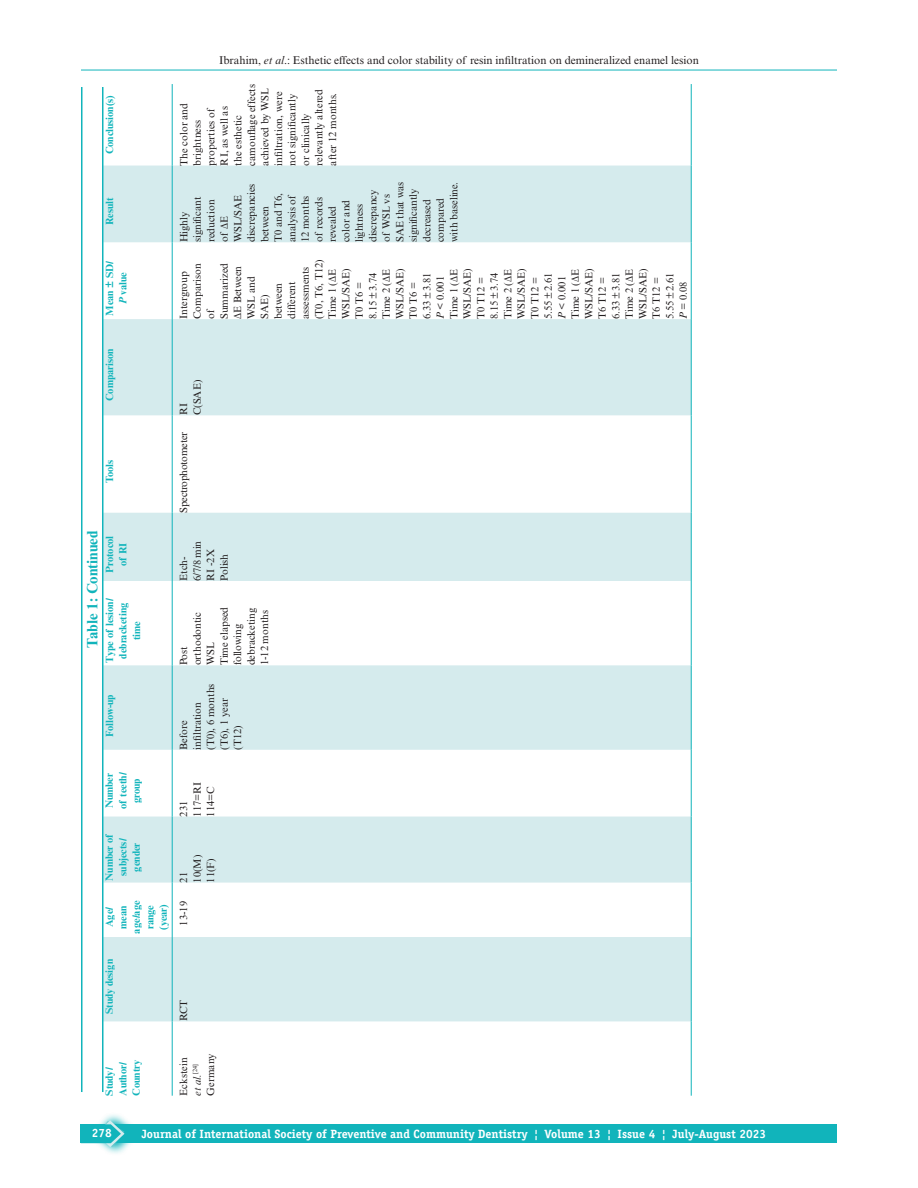
<style>
.page{position:relative;width:918px;height:1188px;background:#fff}
.page>*{position:absolute;margin:0;border:0;box-sizing:border-box;transform-origin:0 0}
.t1{font:700 15px "Times New Roman MT Std";color:#11b4bb}
.t2{font:700 12px "Officina Serif Std";color:#fff}
.t3{font:11.25px "Times New Roman MT Std";color:#231f20}
.t4{font:10.5px/13.5px "Times New Roman MT Std";color:#231f20}
.t5{font:700 10.5px/13.5px "Times New Roman MT Std";color:#11b4bb;text-align:center}
.t6{font:10.5px "Times New Roman MT Std";letter-spacing:-.03em;color:#231f20}
.s1{font-style:italic}
</style>
<div class="page">
<div style="left:81px;top:1124px;width:756px;height:19px;background:#11b4bb"></div>
<svg style="left:102px;top:1114px;width:29px;height:40px"></svg>
<svg style="left:81px;top:1120px;width:44px;height:27px"></svg>
<hr style="left:81px;top:70px;width:756px;height:1px;background:#11b4bb">
<svg style="left:104px;top:166px;width:587px;height:855px;fill:#d5ebed"></svg>
<hr style="left:172px;top:1021px;width:1px;height:75px;background:#11b4bb">
<hr style="left:172px;top:937px;width:1px;height:84px;background:#11b4bb">
<hr style="left:172px;top:883px;width:1px;height:54px;background:#11b4bb">
<hr style="left:172px;top:817px;width:1px;height:66px;background:#11b4bb">
<hr style="left:172px;top:750px;width:1px;height:67px;background:#11b4bb">
<hr style="left:172px;top:665px;width:1px;height:85px;background:#11b4bb">
<hr style="left:172px;top:581px;width:1px;height:84px;background:#11b4bb">
<hr style="left:172px;top:513px;width:1px;height:68px;background:#11b4bb">
<hr style="left:172px;top:415px;width:1px;height:98px;background:#11b4bb">
<hr style="left:172px;top:319px;width:1px;height:96px;background:#11b4bb">
<hr style="left:172px;top:242px;width:1px;height:77px;background:#11b4bb">
<hr style="left:172px;top:166px;width:1px;height:76px;background:#11b4bb">
<hr style="left:172px;top:84px;width:1px;height:82px;background:#11b4bb">
<hr style="left:691px;top:1021px;width:1px;height:75px;background:#11b4bb">
<hr style="left:691px;top:937px;width:1px;height:84px;background:#11b4bb">
<hr style="left:691px;top:883px;width:1px;height:54px;background:#11b4bb">
<hr style="left:691px;top:817px;width:1px;height:66px;background:#11b4bb">
<hr style="left:691px;top:750px;width:1px;height:67px;background:#11b4bb">
<hr style="left:691px;top:665px;width:1px;height:85px;background:#11b4bb">
<hr style="left:691px;top:581px;width:1px;height:84px;background:#11b4bb">
<hr style="left:691px;top:513px;width:1px;height:68px;background:#11b4bb">
<hr style="left:691px;top:415px;width:1px;height:98px;background:#11b4bb">
<hr style="left:691px;top:319px;width:1px;height:96px;background:#11b4bb">
<hr style="left:691px;top:242px;width:1px;height:77px;background:#11b4bb">
<hr style="left:691px;top:166px;width:1px;height:76px;background:#11b4bb">
<hr style="left:691px;top:84px;width:1px;height:82px;background:#11b4bb">
<hr style="left:81px;top:87px;width:1px;height:1005px;background:#11b4bb">
<hr style="left:102px;top:87px;width:2px;height:1005px;background:#11b4bb">
<p class="t5" style="left:103px;top:154px;width:61px;rotate:-90deg">Conclusion(s)</p>
<p class="t5" style="left:103px;top:225px;width:29px;rotate:-90deg">Result</p>
<p class="t5" style="left:103px;top:316px;width:57px;rotate:-90deg">Mean ± SD/<br><span class="s1">P</span> value</p>
<p class="t3" style="left:219px;top:54px;width:481px">Ibrahim, <span class="s1">et al</span>.: Esthetic effects and color stability of resin infiltration on demineralized enamel lesion</p>
<p class="t4" style="left:177px;top:166px;width:83px;rotate:-90deg">The color and brightness properties of<br>RI, as well as<br>the esthetic camouflage effects achieved by WSL infiltration, were not significantly or clinically relevantly altered after 12 months.</p>
<p class="t4" style="left:177px;top:242px;width:62px;rotate:-90deg">Highly significant reduction<br>of ∆E<br>WSL/SAE discrepancies between<br>T0 and T6, analysis of<br>12 months<br>of records revealed color and lightness discrepancy of WSL vs<br>SAE that was significantly decreased compared with baseline.</p>
<p class="t4" style="left:177px;top:319px;width:61px;rotate:-90deg">Intergroup<br>Comparison of<br>Summarized ∆E Between<br>WSL and<br>SAE) between different assessments (T0, T6, T12)<br>Time 1 (∆E<br>WSL/SAE)<br>T0 T6 =<br>8.15±3.74<br>Time 2 (∆E<br>WSL/SAE)<br>T0 T6 =<br>6.33±3.81<br><span class="s1">P &lt;</span> 0.001<br>Time 1 (∆E<br>WSL/SAE)<br>T0 T12 =<br>8.15±3.74<br>Time 2 (∆E<br>WSL/SAE)<br>T0 T12 =<br>5.55±2.61<br><span class="s1">P &lt;</span> 0.001<br>Time 1 (∆E<br>WSL/SAE)<br>T6 T12 =<br>6.33±3.81<br>Time 2 (∆E<br>WSL/SAE)<br>T6 T12 =<br>5.55±2.61<br><span class="s1">P =</span> 0.08</p>
<p class="t5" style="left:103px;top:401px;width:54px;rotate:-90deg">Comparison</p>
<p class="t5" style="left:103px;top:483px;width:25px;rotate:-90deg">Tools</p>
<h1 class="t1" style="left:83px;top:648px;width:119px;rotate:-90deg">Table 1: Continued</h1>
<p class="t5" style="left:103px;top:573px;width:39px;rotate:-90deg">Protocol of RI</p>
<p class="t5" style="left:102px;top:663px;width:66px;rotate:-90deg">Type of lesion/ debracketing time</p>
<p class="t5" style="left:102px;top:737px;width:45px;rotate:-90deg">Follow-up</p>
<p class="t5" style="left:102px;top:809px;width:38px;rotate:-90deg">Number of teeth/ group</p>
<p class="t5" style="left:102px;top:881px;width:49px;rotate:-90deg">Number of subjects/ gender</p>
<p class="t5" style="left:102px;top:934px;width:35px;rotate:-90deg">Age/ mean age/age range (year)</p>
<p class="t5" style="left:102px;top:1014px;width:57px;rotate:-90deg">Study design</p>
<p class="t4" style="left:177px;top:415px;width:37px;rotate:-90deg">RI<br>C(SAE)</p>
<p class="t6" style="left:178px;top:513px;width:82px;rotate:-90deg">Spectrophotometer</p>
<p class="t4" style="left:177px;top:581px;width:42px;rotate:-90deg">Etch-<br>6/7/8min<br>RI -2X<br>Polish</p>
<p class="t4" style="left:177px;top:665px;width:60px;rotate:-90deg">Post orthodontic<br>WSL<br>Time elapsed following debracketing<br>1-12 months</p>
<p class="t4" style="left:177px;top:750px;width:68px;rotate:-90deg">Before infiltration (T0), 6 months (T6), 1 year (T12)</p>
<p class="t4" style="left:177px;top:817px;width:36px;rotate:-90deg">231<br>117=RI<br>114=C</p>
<p class="t4" style="left:177px;top:883px;width:29px;rotate:-90deg">21<br>10(M)<br>11(F)</p>
<p class="t4" style="left:177px;top:926px;width:26px;rotate:-90deg">13-19</p>
<p class="t4" style="left:177px;top:1021px;width:23px;rotate:-90deg">RCT</p>
<p class="t5" style="left:102px;top:1096px;width:38px;text-align:left;rotate:-90deg">Study/<br>Author/<br>Country</p>
<p class="t4" style="left:177px;top:1096px;width:44px;rotate:-90deg">Eckstein <span class="s1">et al.</span><sup>[24]<br></sup>Germany</p>
<p class="t2" style="left:92px;top:1126px;width:22px">278</p>
<p class="t2" style="left:142px;top:1126px;width:626px">Journal of International Society of Preventive and Community Dentistry ¦ Volume 13 ¦ Issue 4 ¦ July-August 2023</p>
</div>
